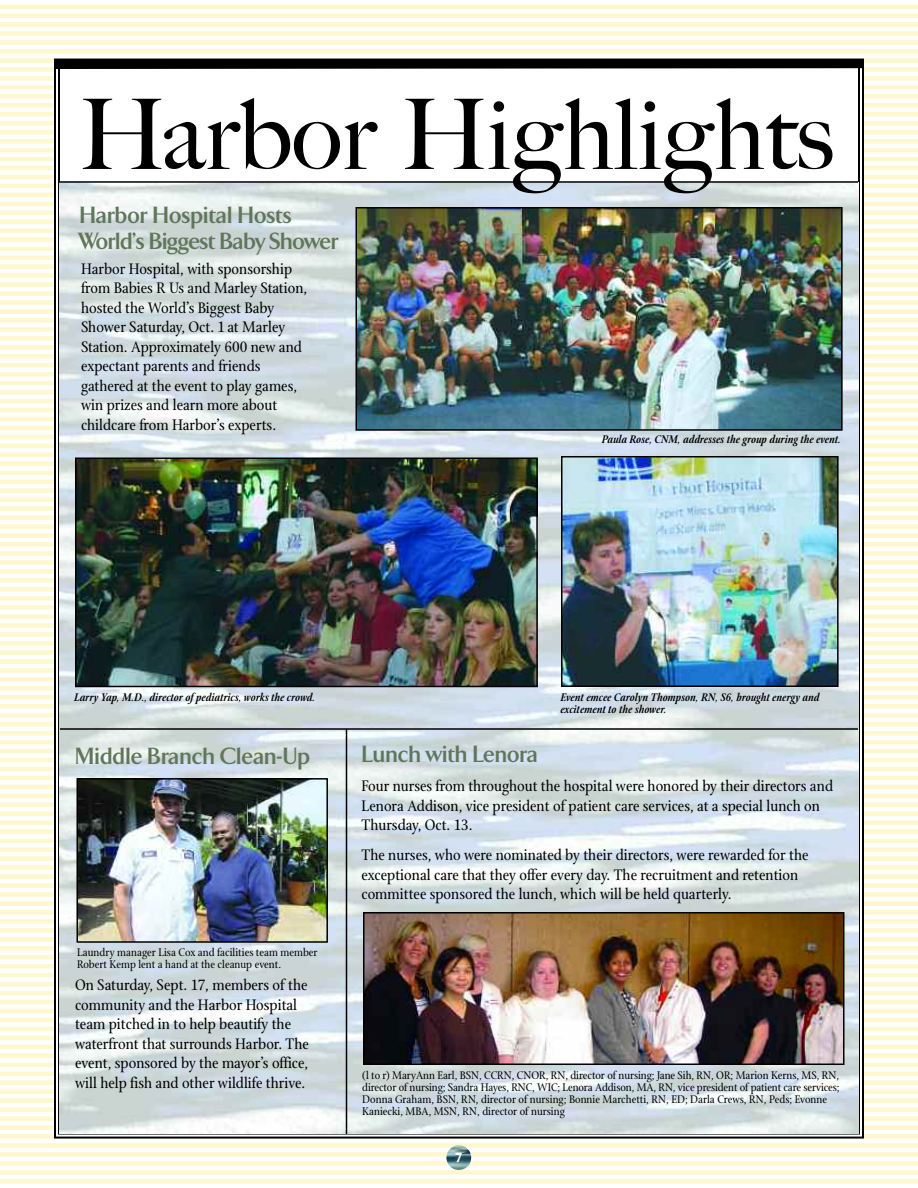
<style>
.page{position:relative;width:918px;height:1188px;background:#fff}
.page>*{position:absolute;margin:0;border:0;box-sizing:border-box;transform-origin:0 0}
.t1{font:500 97.5px "Big Caslon";color:#000}
.t2{font:700 24px/25.5px "Arrow";color:#60765b}
.t3{font:16.5px/19.5px "Print";color:#000}
.t4{font:900 13.5px "Arrow";color:#fff}
.t5{font:12px/12px "Print";color:#000}
.t6{font:italic 600 12px/12px "Print";color:#000}
</style>
<div class="page">
<img style="left:0;top:4px;width:918px;height:1180px">
<h1 class="t1" style="left:79px;top:78px;width:757px">Harbor Highlights</h1>
<h2 class="t2" style="left:80px;top:202px;width:261px">Harbor Hospital Hosts<br>World’s Biggest Baby Shower</h2>
<p class="t3" style="left:81px;top:261px;width:228px">Harbor Hospital, with sponsorship from Babies R Us and Marley Station, hosted the World’s Biggest Baby Shower Saturday, Oct. 1 at Marley Station. Approximately 600 new and expectant parents and friends gathered at the event to play games, win prizes and learn more about childcare from Harbor’s experts.</p>
<p class="t6" style="left:602px;top:435px;width:241px">Paula Rose, CNM, addresses the group during the event.</p>
<p class="t6" style="left:74px;top:693px;width:243px">Larry Yap, M.D., director of pediatrics, works the crowd.</p>
<h2 class="t2" style="left:75px;top:743px;width:237px">Middle Branch Clean-Up</h2>
<p class="t5" style="left:77px;top:947px;width:242px">Laundry manager Lisa Cox and facilities team member<br>Robert Kemp lent a hand at the cleanup event.</p>
<p class="t3" style="left:75px;top:977px;width:235px">On Saturday, Sept. 17, members of the community and the Harbor Hospital team pitched in to help beautify the waterfront that surrounds Harbor. The event, sponsored by the mayor’s office, will help fish and other wildlife thrive.</p>
<p class="t6" style="left:560px;top:693px;width:261px">Event emcee Carolyn Thompson, RN, S6, brought energy and excitement to the shower.</p>
<h2 class="t2" style="left:362px;top:741px;width:178px">Lunch with Lenora</h2>
<p class="t3" style="left:362px;top:779px;width:473px">Four nurses from throughout the hospital were honored by their directors and<br>Lenora Addison, vice president of patient care services, at a special lunch on<br>Thursday, Oct. 13.</p>
<p class="t3" style="left:362px;top:847px;width:449px">The nurses, who were nominated by their directors, were rewarded for the exceptional care that they offer every day. The recruitment and retention committee sponsored the lunch, which will be held quarterly.</p>
<p class="t5" style="left:362px;top:1071px;width:479px">(l to r) MaryAnn Earl, BSN, CCRN, CNOR, RN, director of nursing; Jane Sih, RN, OR; Marion Kerns, MS, RN, director of nursing; Sandra Hayes, RNC, WIC; Lenora Addison, MA, RN, vice president of patient care services; Donna Graham, BSN, RN, director of nursing; Bonnie Marchetti, RN, ED; Darla Crews, RN, Peds; Evonne Kaniecki, MBA, MSN, RN, director of nursing</p>
<p class="t4" style="left:456px;top:1150px;width:8px">7</p>
</div>
